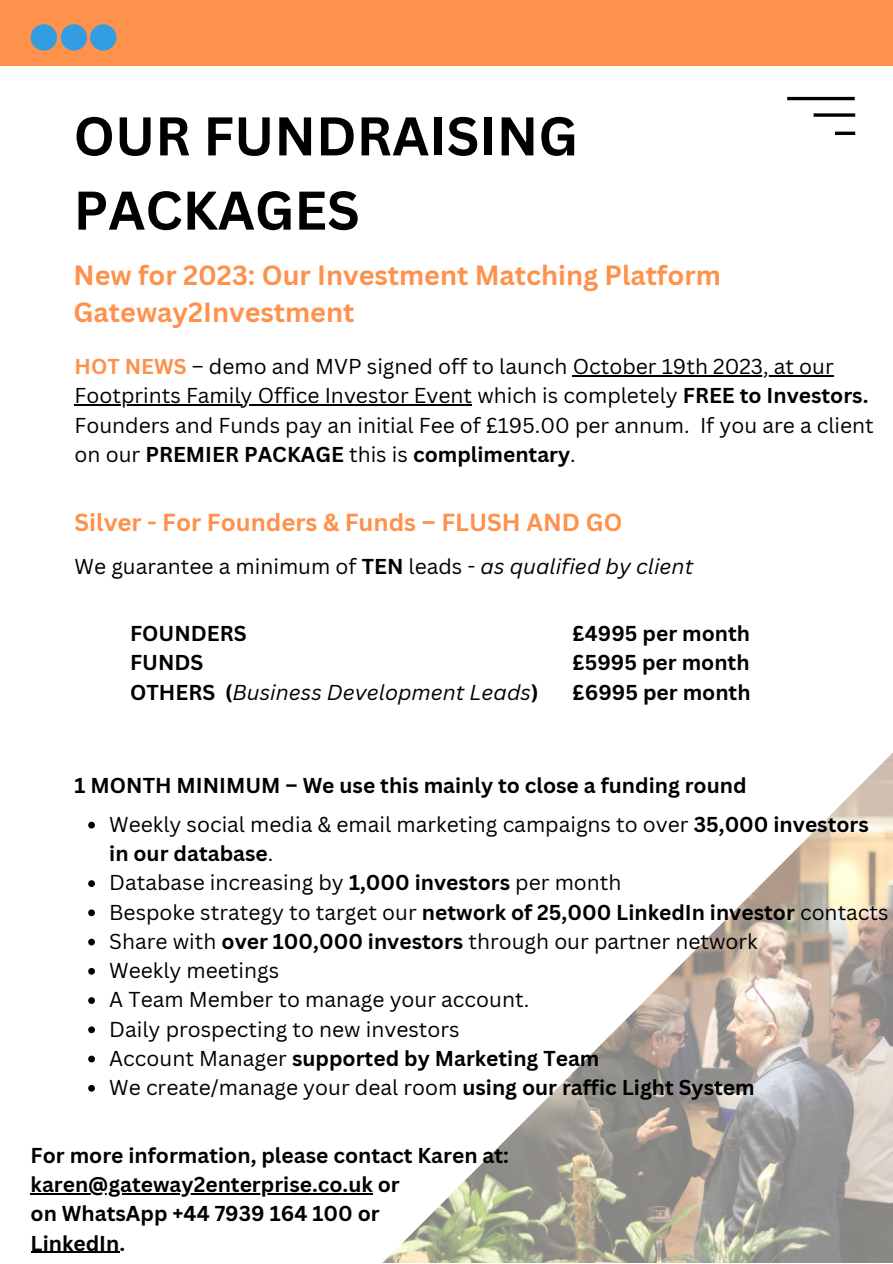
<style>
.page{position:relative;width:893px;height:1264px;background:#fff}
.page>*{position:absolute;margin:0;border:0;box-sizing:border-box;transform-origin:0 0}
.t1{font:700 53.25px/74.2px "Canva Sans";color:#000}
.t2{font:700 27px/37px "Canva Sans";color:#fe914c}
.t3{font:700 24px "Canva Sans";color:#fe914c}
.t4{font:21px/29.2px "Canva Sans";color:#000}
.t5{font:700 21px/29.2px "Canva Sans";color:#000}
.t6{font:italic 21px/29.2px "Canva Sans";color:#000}
.s1{font-weight:700;color:#fe914c}
.s2{font-weight:700}
.s3{font-style:italic}
.s4{font-weight:700;font-style:normal}
</style>
<div class="page">
<div style="left:0;top:0;width:892px;height:66px;background:#fe914c"></div>
<div style="left:31px;top:24px;width:26px;height:27px;background:#329ee1;border-radius:50%"></div>
<div style="left:61px;top:24px;width:26px;height:27px;background:#329ee1;border-radius:50%"></div>
<div style="left:90px;top:24px;width:26px;height:27px;background:#329ee1;border-radius:50%"></div>
<hr style="left:787px;top:97px;width:67px;height:3px;background:#000">
<svg style="left:813px;top:113px;width:42px;height:4px"></svg>
<hr style="left:834px;top:132px;width:21px;height:3px;background:#000">
<img style="left:383px;top:753px;width:509px;height:509px">
<svg style="left:88px;top:821px;width:7px;height:7px"></svg>
<svg style="left:88px;top:880px;width:7px;height:7px"></svg>
<svg style="left:88px;top:909px;width:7px;height:7px"></svg>
<svg style="left:88px;top:938px;width:7px;height:7px"></svg>
<svg style="left:88px;top:968px;width:7px;height:6px"></svg>
<svg style="left:88px;top:997px;width:7px;height:6px"></svg>
<svg style="left:88px;top:1026px;width:7px;height:7px"></svg>
<svg style="left:88px;top:1055px;width:7px;height:7px"></svg>
<svg style="left:88px;top:1084px;width:7px;height:7px"></svg>
<hr style="left:572px;top:375px;width:261px;height:1px;background:#000">
<hr style="left:75px;top:404px;width:397px;height:1px;background:#000">
<hr style="left:31px;top:1193px;width:342px;height:1px;background:#000">
<hr style="left:31px;top:1251px;width:88px;height:1px;background:#000">
<h1 class="t1" style="left:74px;top:98px;width:506px">OUR FUNDRAISING<br>PACKAGES</h1>
<p class="t2" style="left:74px;top:255px;width:648px">New for 2023: Our Investment Matching Platform<br>Gateway2Investment</p>
<p class="t4" style="left:75px;top:351px;width:800px"><span class="s1">HOT NEWS</span> – demo and MVP signed off to launch October 19th 2023, at our Footprints Family Office Investor Event which is completely <span class="s2">FREE to Investors.<br></span>Founders and Funds pay an initial Fee of £195.00 per annum. If you are a client on our <span class="s2">PREMIER PACKAGE</span> this is <span class="s2">complimentary</span>.</p>
<p class="t3" style="left:75px;top:505px;width:549px">Silver - For Founders &amp; Funds – FLUSH AND GO</p>
<p class="t4" style="left:75px;top:551px;width:620px">We guarantee a minimum of <span class="s2">TEN</span> leads - <span class="s3">as qualified by client</span></p>
<p class="t6" style="left:130px;top:618px;width:409px"><span class="s4">FOUNDERS<br>FUNDS<br>OTHERS (</span>Business Development Leads<span class="s4">)</span></p>
<p class="t5" style="left:572px;top:618px;width:180px;text-align:justify">£4995 per month £5995 per month £6995 per month</p>
<p class="t5" style="left:75px;top:770px;width:673px">1 MONTH MINIMUM – We use this mainly to close a funding round</p>
<p class="t4" style="left:109px;top:809px;width:780px">Weekly social media &amp; email marketing campaigns to over <span class="s2">35,000 investors in our database</span>.<br>Database increasing by <span class="s2">1,000 investors</span> per month<br>Bespoke strategy to target our <span class="s2">network of 25,000 LinkedIn investor</span> contacts Share with <span class="s2">over 100,000 investors</span> through our partner network<br>Weekly meetings<br>A Team Member to manage your account.<br>Daily prospecting to new investors<br>Account Manager <span class="s2">supported by Marketing Team<br></span>We create/manage your deal room <span class="s2">using our raffic Light System</span></p>
<p class="t5" style="left:31px;top:1139px;width:480px">For more information, please contact Karen at: karen@gateway2enterprise.co.uk or<br>on WhatsApp +44 7939 164 100 or<br>LinkedIn.</p>
</div>
